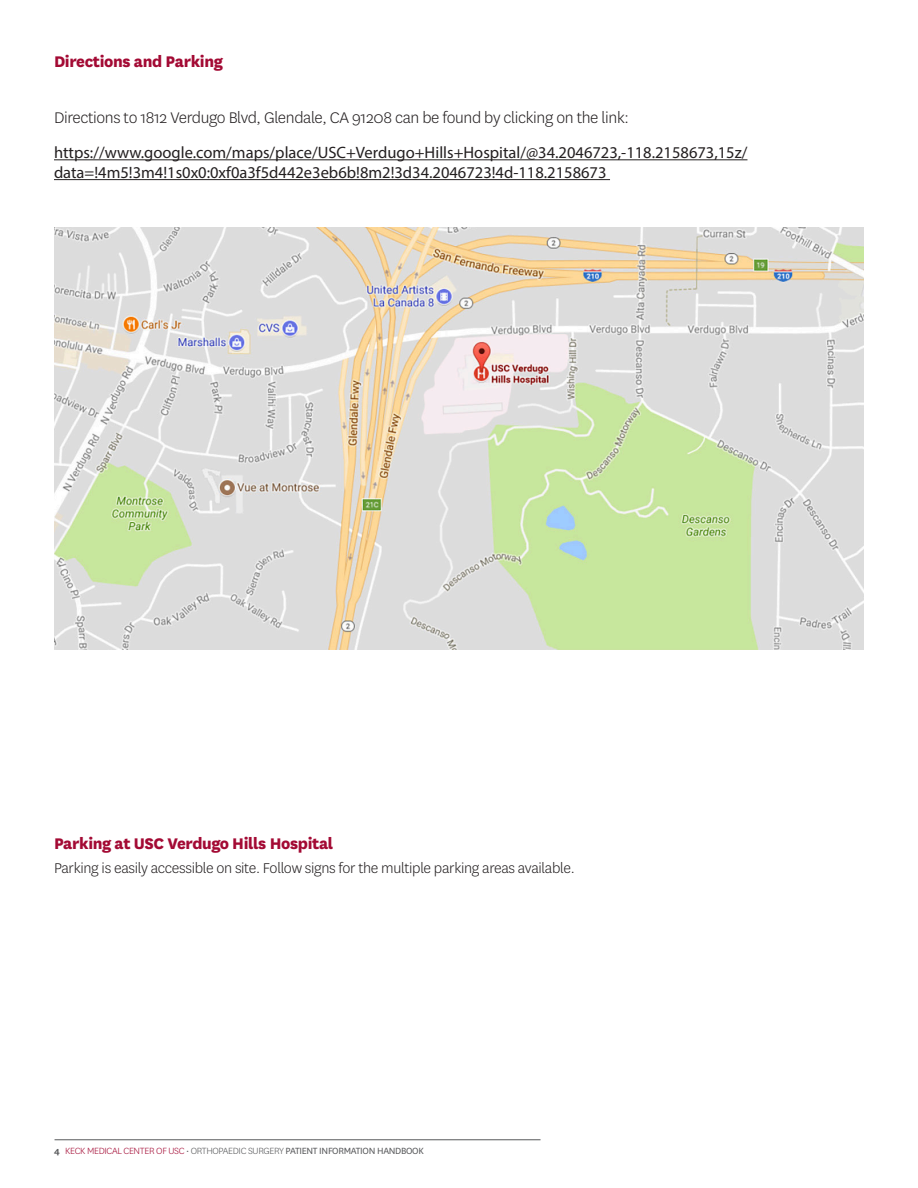
<style>
.page{position:relative;width:918px;height:1188px;background:#fff}
.page>*{position:absolute;margin:0;border:0;box-sizing:border-box;transform-origin:0 0}
.MAIN_body_copy{font:300 18px "National";letter-spacing:-.02em;color:#231f20}
.MAIN_body_copy-2{font:800 18px "National";letter-spacing:-.02em;color:#a30a34}
.t1{font:16.5px/19.8px "Myriad Pro";color:#231f20}
.MAIN_body_copy-3{font:300 16.5px "National";letter-spacing:-.02em;color:#231f20}
.t2{font:10.5px "National";letter-spacing:-.03em;color:#57585a}
.s1{font-weight:600}
.s2{font-weight:300;color:#a30a34}
.s3{font-weight:300}
</style>
<div class="page">
<hr style="left:55px;top:1140px;width:486px;height:1px;background:#57585a">
<img style="left:54px;top:228px;width:810px;height:422px">
<hr style="left:54px;top:159px;width:693px;height:1px;background:#231f20">
<hr style="left:54px;top:179px;width:556px;height:1px;background:#231f20">
<p class="MAIN_body_copy-2" style="left:54px;top:49px;width:170px">Directions and Parking</p>
<p class="MAIN_body_copy" style="left:54px;top:107px;width:576px">Directions to 1812 Verdugo Blvd, Glendale, CA 91208 can be found by clicking on the link:</p>
<p class="t1" style="left:54px;top:142px;width:695px">https://www.google.com/maps/place/USC+Verdugo+Hills+Hospital/@34.2046723,-118.2158673,15z/ data=!4m5!3m4!1s0x0:0xf0a3f5d442e3eb6b!8m2!3d34.2046723!4d-118.2158673</p>
<p class="MAIN_body_copy-2" style="left:54px;top:830px;width:281px">Parking at USC Verdugo Hills Hospital</p>
<p class="MAIN_body_copy-3" style="left:54px;top:858px;width:522px">Parking is easily accessible on site. Follow signs for the multiple parking areas available.</p>
<p class="t2" style="left:54px;top:1144px;width:371px"><span class="s1">4</span> <span class="s2">KECK MEDICAL CENTER OF USC</span> <span class="s3">• ORTHOPAEDIC SURGERY</span> PATIENT INFORMATION HANDBOOK</p>
</div>
